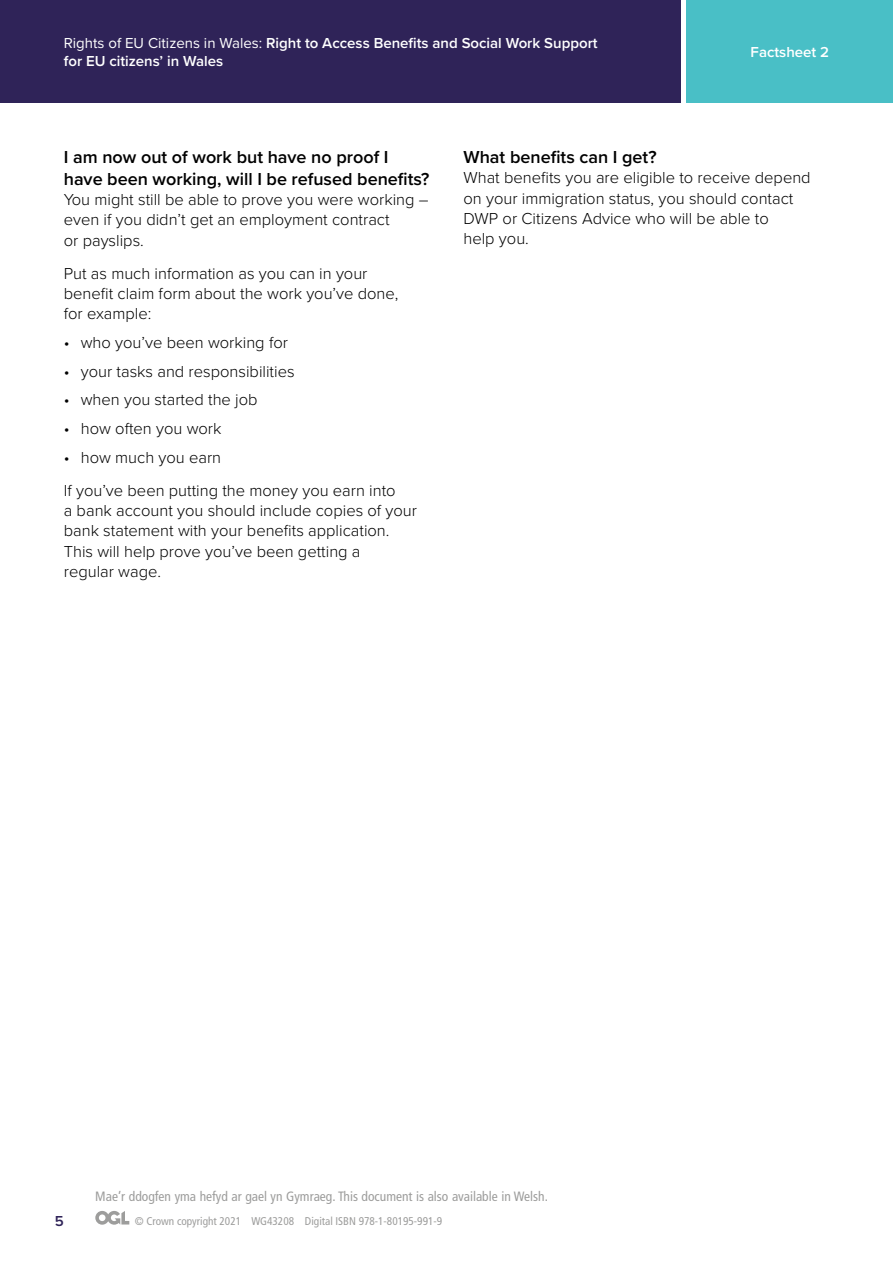
<style>
.page{position:relative;width:893px;height:1263px;background:#fff}
.page>*{position:absolute;margin:0;border:0;box-sizing:border-box;transform-origin:0 0}
.sub_heading_no_space{font:600 18px/21.8px "Proxima Nova";color:#000}
.Body_text{font:300 16.5px/20.2px "Proxima Nova";color:#000}
.text_before_bullet{font:300 16.5px/20.2px "Proxima Nova";color:#000}
.t1{font:600 15px/18px "Proxima Nova";color:#fff}
.t2{font:600 15px "Proxima Nova";color:#2f2358}
.t3{font:condensed 13.5px "Frutiger LT Std";color:#9d9d9c}
.t4{font:condensed 11.25px "Frutiger LT Std";color:#9d9d9c}
.s1{font-weight:400}
</style>
<div class="page">
<svg style="left:95px;top:1211px;width:34px;height:14px"></svg>
<div style="left:0;top:0;width:680px;height:102px;background:#2f2358"></div>
<div style="left:687px;top:0;width:206px;height:102px;background:#49bfc6"></div>
<p class="t1" style="left:64px;top:34px;width:535px"><span class="s1">Rights of EU Citizens in Wales:</span> Right to Access Benefits and Social Work Support for EU citizens’ in Wales</p>
<p class="t1" style="left:751px;top:43px;width:80px">Factsheet 2</p>
<p class="sub_heading_no_space" style="left:64px;top:146px;width:367px">I am now out of work but have no proof I have been working, will I be refused benefits?</p>
<p class="Body_text" style="left:64px;top:189px;width:366px">You might still be able to prove you were working – even if you didn’t get an employment contract<br>or payslips.</p>
<p class="text_before_bullet" style="left:64px;top:262px;width:336px">Put as much information as you can in your benefit claim form about the work you’ve done, for example:</p>
<p class="Body_text" style="left:64px;top:331px;width:226px">• who you’ve been working for</p>
<p class="Body_text" style="left:64px;top:360px;width:232px">• your tasks and responsibilities</p>
<p class="Body_text" style="left:64px;top:389px;width:195px">• when you started the job</p>
<p class="Body_text" style="left:64px;top:418px;width:159px">• how often you work</p>
<p class="Body_text" style="left:64px;top:446px;width:159px">• how much you earn</p>
<p class="Body_text" style="left:64px;top:479px;width:355px">If you’ve been putting the money you earn into<br>a bank account you should include copies of your bank statement with your benefits application.<br>This will help prove you’ve been getting a<br>regular wage.</p>
<p class="sub_heading_no_space" style="left:463px;top:146px;width:195px">What benefits can I get?</p>
<p class="Body_text" style="left:463px;top:167px;width:349px">What benefits you are eligible to receive depend on your immigration status, you should contact DWP or Citizens Advice who will be able to<br>help you.</p>
<p class="t2" style="left:55px;top:1210px;width:10px">5</p>
<p class="t3" style="left:95px;top:1188px;width:454px">Mae’r ddogfen yma hefyd ar gael yn Gymraeg. This document is also available in Welsh.</p>
<p class="t4" style="left:135px;top:1214px;width:309px">© Crown copyright 2021 WG43208 Digital ISBN 978-1-80195-991-9</p>
</div>
